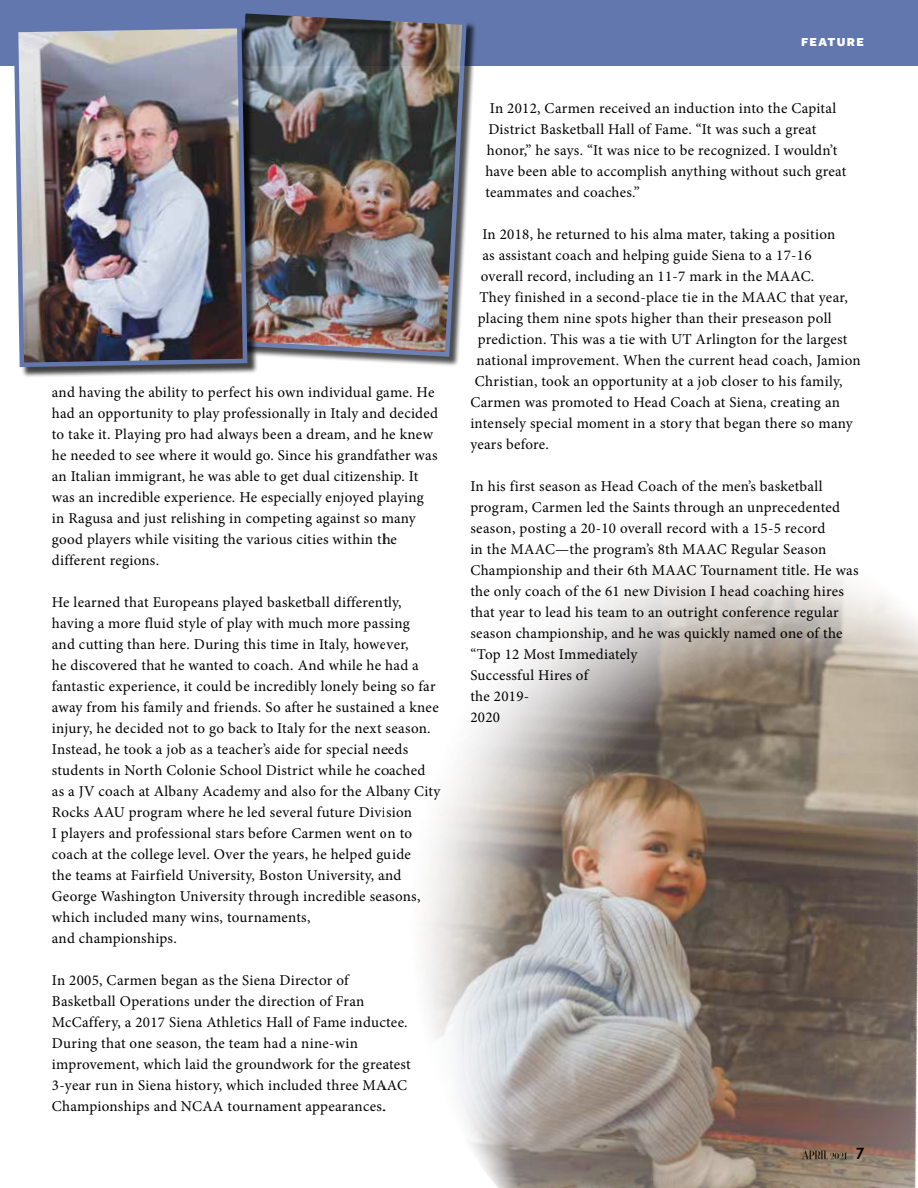
<style>
.page{position:relative;width:918px;height:1188px;background:#fff}
.page>*{position:absolute;margin:0;border:0;box-sizing:border-box;transform-origin:0 0}
.t1{font:15px/21px "Minion Pro";letter-spacing:.02em;color:#000}
.t2{font:900 12.75px "Freight Sans Pro";letter-spacing:.105em;color:#fff}
.t3{font:10.5px "Mona Lisa Solid ITCTT";color:#000}
.s1{font-family:"Brandon Grotesque";font-weight:700;font-size:16.5px}
</style>
<div class="page">
<div style="left:0;top:0;width:918px;height:65px;background:#6277ad"></div>
<div style="left:225px;top:11px;width:252px;height:356px;background:#000;opacity:.75"></div>
<img style="left:225px;top:11px;width:244px;height:348px">
<div style="left:16px;top:26px;width:242px;height:352px;background:#000;opacity:.75"></div>
<img style="left:11px;top:22px;width:239px;height:347px">
<img style="left:424px;top:556px;width:494px;height:632px">
<p class="t1" style="left:52px;top:382px;width:388px">and having the ability to perfect his own individual game. He had an opportunity to play professionally in Italy and decided to take it. Playing pro had always been a dream, and he knew he needed to see where it would go. Since his grandfather was an Italian immigrant, he was able to get dual citizenship. It was an incredible experience. He especially enjoyed playing in Ragusa and just relishing in competing against so many good players while visiting the various cities within the different regions.</p>
<p class="t1" style="left:52px;top:592px;width:390px">He learned that Europeans played basketball differently, having a more fluid style of play with much more passing<br>and cutting than here. During this time in Italy, however,<br>he discovered that he wanted to coach. And while he had a fantastic experience, it could be incredibly lonely being so far away from his family and friends. So after he sustained a knee injury, he decided not to go back to Italy for the next season.<br>Instead, he took a job as a teacher’s aide for special needs students in North Colonie School District while he coached as a JV coach at Albany Academy and also for the Albany City Rocks AAU program where he led several future Division<br>I players and professional stars before Carmen went on to coach at the college level. Over the years, he helped guide<br>the teams at Fairfield University, Boston University, and George Washington University through incredible seasons, which included many wins, tournaments,<br>and championships.</p>
<p class="t1" style="left:52px;top:970px;width:360px">In 2005, Carmen began as the Siena Director of Basketball Operations under the direction of Fran McCaffery, a 2017 Siena Athletics Hall of Fame inductee.<br>During that one season, the team had a nine-win improvement, which laid the groundwork for the greatest 3-year run in Siena history, which included three MAAC Championships and NCAA tournament appearances.</p>
<p class="t2" style="left:801px;top:33px;width:64px">FEATURE</p>
<p class="t1" style="left:485px;top:98px;width:363px;text-indent:4px">In 2012, Carmen received an induction into the Capital District Basketball Hall of Fame. “It was such a great honor,” he says. “It was nice to be recognized. I wouldn’t have been able to accomplish anything without such great teammates and coaches.”</p>
<p class="t1" style="left:482px;top:224px;width:354px">In 2018, he returned to his alma mater, taking a position</p>
<p class="t1" style="left:482px;top:245px;width:331px">as assistant coach and helping guide Siena to a 17-16</p>
<p class="t1" style="left:481px;top:266px;width:335px">overall record, including an 11-7 mark in the MAAC.</p>
<p class="t1" style="left:479px;top:287px;width:370px">They finished in a second-place tie in the MAAC that year,</p>
<p class="t1" style="left:478px;top:308px;width:355px">placing them nine spots higher than their preseason poll</p>
<p class="t1" style="left:478px;top:329px;width:371px">prediction. This was a tie with UT Arlington for the largest</p>
<p class="t1" style="left:476px;top:350px;width:386px">national improvement. When the current head coach, Jamion</p>
<p class="t1" style="left:475px;top:371px;width:369px">Christian, took an opportunity at a job closer to his family,</p>
<p class="t1" style="left:470px;top:392px;width:371px">Carmen was promoted to Head Coach at Siena, creating an</p>
<p class="t1" style="left:470px;top:413px;width:384px">intensely special moment in a story that began there so many</p>
<p class="t1" style="left:470px;top:434px;width:80px">years before.</p>
<p class="t1" style="left:470px;top:476px;width:390px">In his first season as Head Coach of the men’s basketball program, Carmen led the Saints through an unprecedented season, posting a 20-10 overall record with a 15-5 record<br>in the MAAC—the program’s 8th MAAC Regular Season Championship and their 6th MAAC Tournament title. He was the only coach of the 61 new Division I head coaching hires that year to lead his team to an outright conference regular season championship, and he was quickly named one of the “Top 12 Most Immediately<br>Successful Hires of<br>the 2019-<br>2020</p>
<p class="t3" style="left:802px;top:1149px;width:63px">APRIL 2021 <span class="s1">7</span></p>
</div>
